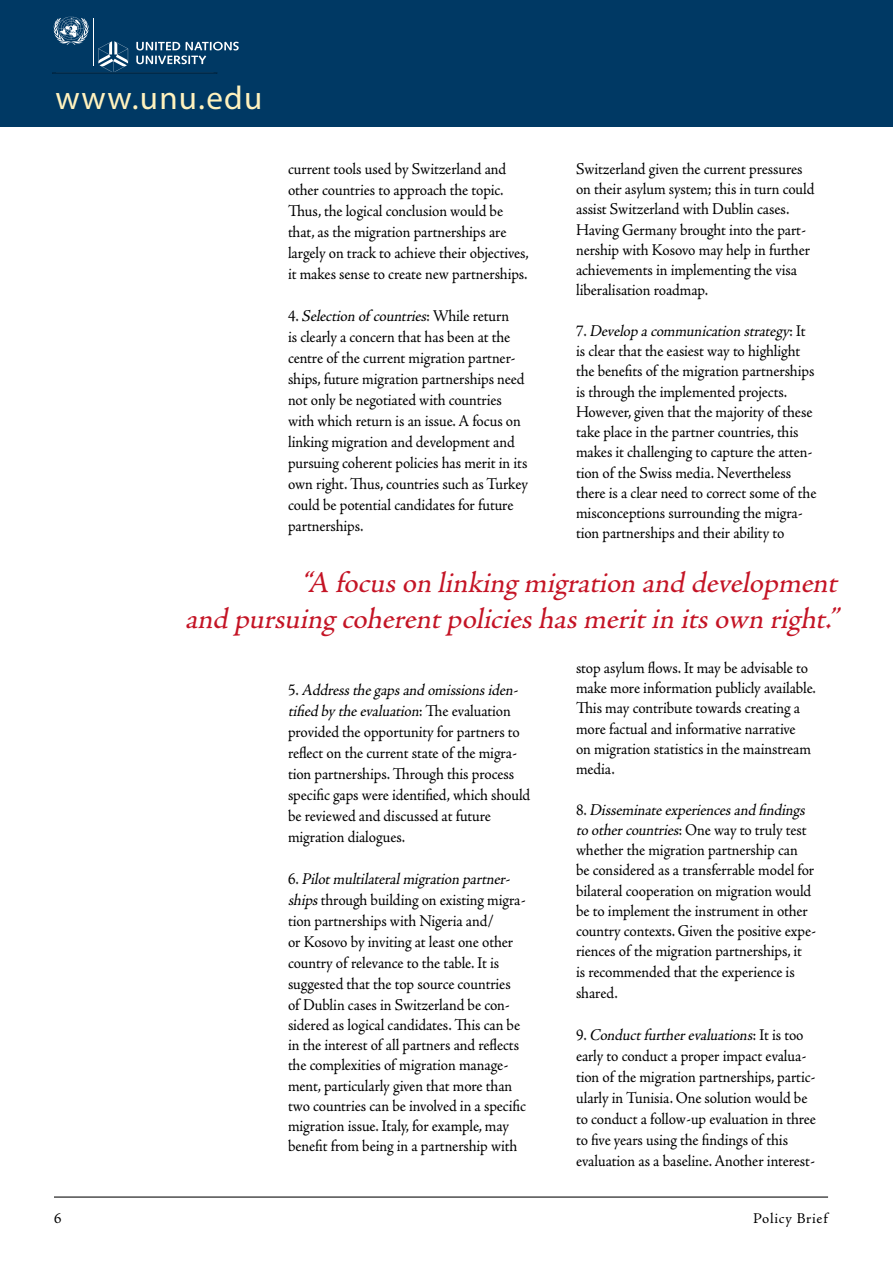
<style>
.page{position:relative;width:893px;height:1263px;background:#fff}
.page>*{position:absolute;margin:0;border:0;box-sizing:border-box;transform-origin:0 0}
.t1{font:33px "Myriad Pro";letter-spacing:.04em;color:#fff2be}
.t2{font:italic 30px/36px "Adobe Jenson Pro";color:#c41425;text-align:right}
.t3{font:16.5px/21px "Adobe Jenson Pro";letter-spacing:-.005em;color:#000;scale:.93 1}
.t4{font:15px "Adobe Jenson Pro";letter-spacing:.045em;color:#000}
.s1{font-style:italic}
</style>
<div class="page">
<hr style="left:54px;top:1196px;width:774px;height:1px;background:#000">
<div style="left:0;top:0;width:893px;height:126px;background:#003964"></div>
<svg style="left:52px;top:16px;width:187px;height:58px"></svg>
<h1 class="t1" style="left:55px;top:77px;width:208px">www.unu.edu</h1>
<p class="t3" style="left:288px;top:159px;width:260px">current tools used by Switzerland and other countries to approach the topic.<br>Thus, the logical conclusion would be that, as the migration partnerships are largely on track to achieve their objectives, it makes sense to create new partnerships.</p>
<p class="t3" style="left:288px;top:306px;width:260px">4 . <span class="s1">Selection of countries</span>: Wh i l e r e t u r n<br>is clearly a concern that has been at the centre of the current migration partner&shy;ships, future migration partnerships need not only be negotiated with countries with which return is an issue. A focus on linking migration and development and pursuing coherent policies has merit in its own right. Thus, countries such as Turkey could be potential candidates for future partnerships.</p>
<p class="t3" style="left:576px;top:159px;width:258px;line-height:20.2px">Switzerland given the current pressures on their asylum system; this in turn could assist Switzerland with Dublin cases.<br>Having Germany brought into the part&shy;nership with Kosovo may help in further achievements in implementing the visa liberalisation roadmap.</p>
<p class="t3" style="left:576px;top:321px;width:260px;line-height:20.2px">7 . <span class="s1">Develop acommunication strategy</span>: I t is clear that the easiest way to highlight the benefits of the migration partnerships is through the implemented projects.<br>However, given that the majority of these take place in the partner countries, this makes it challenging to capture the atten&shy;tion of the Swiss media. Nevertheless there is a clear need to correct some of the misconceptions surrounding the migra&shy;tion partnerships and their ability to</p>
<h2 class="t2" style="left:185px;top:565px;width:661px">“A focuson linking migration and development<br>and pursuing coherentpolicieshasmeritin itsown right.”</h2>
<p class="t3" style="left:288px;top:679px;width:262px">5 . <span class="s1">Addressthegapsand omissionsiden&shy;tified by theevaluation</span>: Th e e v a l u a t i o n provided the opportunity for partners to reflect on the current state of the migra&shy;tion partnerships. Through this process specific gaps were identified, which should be reviewed and discussed at future migration dialogues.</p>
<p class="t3" style="left:288px;top:868px;width:257px;line-height:20.5px">6 . <span class="s1">Pilotmultilateralmigration partner&shy;ships</span>through building on existing migra&shy;tion partnerships with Nigeria and/<br>or Kosovo by inviting at least one other country of relevance to the table. It is suggested that the top source countries of Dublin cases in Switzerland be con&shy;sidered as logical candidates. This can be in the interest of all partners and reflects the complexities of migration manage&shy;ment, particularly given that more than two countries can be involved in a specific migration issue. Italy, for example, may benefit from being in a partnership with</p>
<p class="t3" style="left:576px;top:658px;width:259px;line-height:20.2px">stop asylum flows. It may be advisable to make more information publicly available.<br>This may contribute towards creating a more factual and informative narrative<br>on migration statistics in the mainstream media.</p>
<p class="t3" style="left:576px;top:799px;width:260px;line-height:20.4px">8 . <span class="s1">Disseminateexperiencesand findings to othercountries</span>: O n e w ay t o t r u ly t e s t whether the migration partnership can<br>be considered as a transferrable model for bilateral cooperation on migration would be to implement the instrument in other country contexts. Given the positive expe&shy;riences of the migration partnerships, it<br>is recommended that the experience is shared.</p>
<p class="t3" style="left:576px;top:1024px;width:260px">9 . <span class="s1">Conductfurtherevaluations</span>: I t i s t o o early to conduct a proper impact evalua&shy;tion of the migration partnerships, partic&shy;ularly in Tunisia. One solution would be to conduct a follow-up evaluation in three to five years using the findings of this evaluation as a baseline. Another interest-</p>
<p class="t4" style="left:54px;top:1209px;width:9px">6</p>
<p class="t4" style="left:753px;top:1209px;width:76px">Policy Brief</p>
</div>
